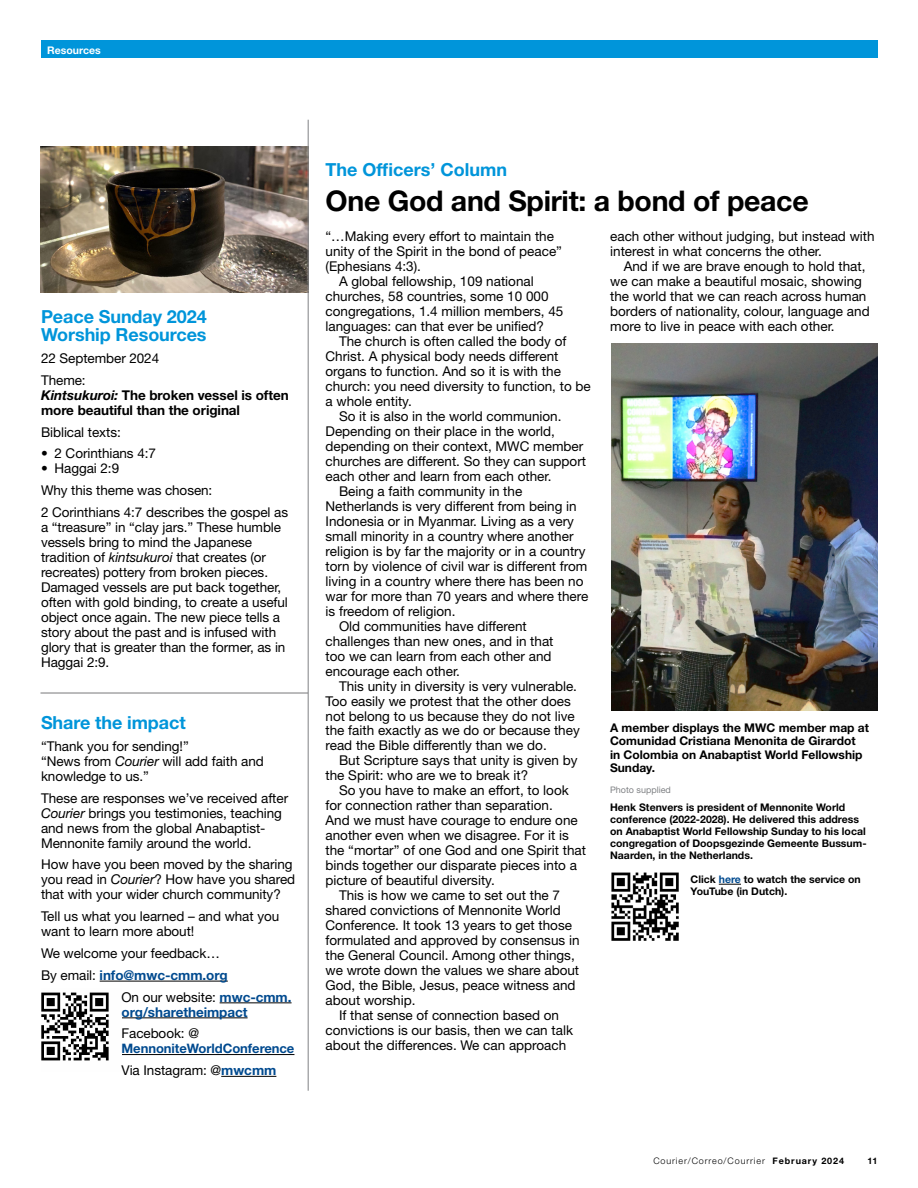
<style>
.page{position:relative;width:918px;height:1188px;background:#fff}
.page>*{position:absolute;margin:0;border:0;box-sizing:border-box;transform-origin:0 0}
.t1{font:700 28.5px "Helvetica Neue LT Std";letter-spacing:-.01em;color:#000}
.t2{font:700 18px/18px "Helvetica Neue LT Std";letter-spacing:-.005em;color:#0095da}
.t3{font:13.5px/15px "Helvetica Neue LT Std";color:#000}
.t4{font:700 13.5px/15px "Helvetica Neue LT Std";letter-spacing:-.005em;color:#000}
.t5{font:700 13.5px "Helvetica Neue LT Std";letter-spacing:-.005em;color:#004a8f}
.t6{font:700 13.05px "Helvetica Neue LT Std";letter-spacing:-.005em;color:#004a8f}
.t7{font:700 12px/13.5px "Helvetica Neue LT Std";color:#000}
.t8{font:700 10.5px/12px "Helvetica Neue LT Std";color:#000}
.t9{font:700 10.5px "Helvetica Neue LT Std";color:#fff}
.t10{font:300 9px "Helvetica Neue LT Std";letter-spacing:.1em;color:#000}
.t11{font:9px "Helvetica Neue LT Std";color:#808285}
.t12{font:700 9px "Helvetica Neue LT Std";color:#000}
.s1{font-style:italic}
.s2{font-weight:400;color:#000}
.s3{font-weight:700;color:#004a8f}
.s4{color:#004a8f}
.s5{font-weight:700}
</style>
<div class="page">
<div style="left:41px;top:40px;width:837px;height:18px;background:#0095da"></div>
<svg style="left:719px;top:884px;width:22px;height:1px"></svg>
<img style="left:611px;top:872px;width:68px;height:69px">
<hr style="left:100px;top:981px;width:128px;height:1px;background:#000">
<hr style="left:220px;top:1003px;width:72px;height:1px;background:#000">
<hr style="left:122px;top:1018px;width:126px;height:1px;background:#000">
<hr style="left:122px;top:1054px;width:172px;height:1px;background:#000">
<hr style="left:221px;top:1076px;width:55px;height:1px;background:#000">
<img style="left:41px;top:992px;width:68px;height:69px">
<img style="left:611px;top:344px;width:267px;height:366px">
<hr style="left:40px;top:693px;width:268px;height:1px;background:#78787a">
<img style="left:40px;top:147px;width:268px;height:146px">
<hr style="left:308px;top:120px;width:1px;height:971px;background:#808285">
<p class="t9" style="left:47px;top:43px;width:55px">Resources</p>
<h2 class="t2" style="left:41px;top:308px;width:167px">Peace Sunday 2024<br>Worship Resources</h2>
<p class="t3" style="left:41px;top:347px;width:120px;line-height:21.8px">22 September 2024<br>Theme:</p>
<p class="t4" style="left:41px;top:387px;width:249px"><span class="s1">Kintsukuroi:</span> The broken vessel is often more beautiful than the original</p>
<p class="t3" style="left:41px;top:424px;width:81px">Biblical texts:</p>
<p class="t3" style="left:41px;top:446px;width:116px">• 2 Corinthians 4:7</p>
<p class="t3" style="left:41px;top:457px;width:249px;line-height:21.8px">• Haggai 2:9<br>Why this theme was chosen:<br>2 Corinthians 4:7 describes the gospel as</p>
<p class="t3" style="left:41px;top:519px;width:248px">a “treasure” in “clay jars.” These humble vessels bring to mind the Japanese tradition of <span class="s1">kintsukuroi</span> that creates (or recreates) pottery from broken pieces.<br>Damaged vessels are put back together, often with gold binding, to create a useful object once again. The new piece tells a story about the past and is infused with glory that is greater than the former, as in Haggai 2:9.</p>
<h2 class="t2" style="left:41px;top:713px;width:146px">Share the impact</h2>
<p class="t3" style="left:41px;top:739px;width:224px">“Thank you for sending!”<br>“News from <span class="s1">Courier</span> will add faith and knowledge to us.”</p>
<p class="t3" style="left:41px;top:790px;width:249px">These are responses we’ve received after <span class="s1">Courier</span> brings you testimonies, teaching and news from the global Anabaptist-Mennonite family around the world.</p>
<p class="t3" style="left:41px;top:857px;width:256px">How have you been moved by the sharing you read in <span class="s1">Courier</span>? How have you shared that with your wider church community?</p>
<p class="t3" style="left:41px;top:909px;width:240px">Tell us what you learned – and what you want to learn more about!</p>
<p class="t3" style="left:41px;top:946px;width:180px">We welcome your feedback…</p>
<p class="t5" style="left:41px;top:967px;width:188px"><span class="s2">By email:</span> info@mwc-cmm.org</p>
<p class="t3" style="left:121px;top:989px;width:172px">On our website: <span class="s3">mwc-cmm.</span></p>
<p class="t5" style="left:122px;top:1003px;width:128px">org/sharetheimpact</p>
<p class="t3" style="left:122px;top:1026px;width:79px">Facebook: @</p>
<p class="t6" style="left:122px;top:1041px;width:174px">MennoniteWorldConference</p>
<p class="t3" style="left:122px;top:1063px;width:156px">Via Instagram: @<span class="s3">mwcmm</span></p>
<h2 class="t2" style="left:326px;top:161px;width:183px">The Officers’ Column</h2>
<h1 class="t1" style="left:326px;top:183px;width:485px">One God and Spirit: a bond of peace</h1>
<p class="t3" style="left:326px;top:228px;width:230px">“…Making every effort to maintain the</p>
<p class="t3" style="left:326px;top:243px;width:238px">unity of the Spirit in the bond of peace”</p>
<p class="t3" style="left:326px;top:258px;width:97px">(Ephesians 4:3).</p>
<p class="t3" style="left:339px;top:273px;width:196px">A global fellowship, 109 national</p>
<p class="t3" style="left:326px;top:288px;width:225px">churches, 58 countries, some 10 000</p>
<p class="t3" style="left:326px;top:303px;width:239px">congregations, 1.4 million members, 45</p>
<p class="t3" style="left:326px;top:318px;width:220px">languages: can that ever be unified?</p>
<p class="t3" style="left:339px;top:333px;width:229px">The church is often called the body of</p>
<p class="t3" style="left:326px;top:348px;width:235px">Christ. A physical body needs different</p>
<p class="t3" style="left:326px;top:363px;width:237px">organs to function. And so it is with the</p>
<p class="t3" style="left:326px;top:378px;width:267px">church: you need diversity to function, to be</p>
<p class="t3" style="left:326px;top:393px;width:88px">a whole entity.</p>
<p class="t3" style="left:339px;top:408px;width:224px">So it is also in the world communion.</p>
<p class="t3" style="left:326px;top:423px;width:231px">Depending on their place in the world,</p>
<p class="t3" style="left:326px;top:438px;width:259px">depending on their context, MWC member</p>
<p class="t3" style="left:326px;top:453px;width:262px">churches are different. So they can support</p>
<p class="t3" style="left:326px;top:468px;width:228px">each other and learn from each other.</p>
<p class="t3" style="left:339px;top:483px;width:185px">Being a faith community in the</p>
<p class="t3" style="left:326px;top:498px;width:253px">Netherlands is very different from being in</p>
<p class="t3" style="left:326px;top:513px;width:250px">Indonesia or in Myanmar. Living as a very</p>
<p class="t3" style="left:326px;top:528px;width:250px">small minority in a country where another</p>
<p class="t3" style="left:326px;top:543px;width:262px">religion is by far the majority or in a country</p>
<p class="t3" style="left:326px;top:558px;width:264px">torn by violence of civil war is different from</p>
<p class="t3" style="left:326px;top:573px;width:260px">living in a country where there has been no</p>
<p class="t3" style="left:326px;top:588px;width:264px">war for more than 70 years and where there</p>
<p class="t3" style="left:326px;top:603px;width:132px">is freedom of religion.</p>
<p class="t3" style="left:339px;top:618px;width:189px">Old communities have different</p>
<p class="t3" style="left:326px;top:633px;width:230px">challenges than new ones, and in that</p>
<p class="t3" style="left:326px;top:648px;width:228px">too we can learn from each other and</p>
<p class="t3" style="left:326px;top:663px;width:136px">encourage each other.</p>
<p class="t3" style="left:339px;top:678px;width:240px">This unity in diversity is very vulnerable.</p>
<p class="t3" style="left:326px;top:693px;width:247px">Too easily we protest that the other does</p>
<p class="t3" style="left:326px;top:708px;width:251px">not belong to us because they do not live</p>
<p class="t3" style="left:326px;top:723px;width:256px">the faith exactly as we do or because they</p>
<p class="t3" style="left:326px;top:738px;width:223px">read the Bible differently than we do.</p>
<p class="t3" style="left:339px;top:753px;width:240px">But Scripture says that unity is given by</p>
<p class="t3" style="left:326px;top:768px;width:204px">the Spirit: who are we to break it?</p>
<p class="t3" style="left:339px;top:783px;width:231px">So you have to make an effort, to look</p>
<p class="t3" style="left:326px;top:798px;width:229px">for connection rather than separation.</p>
<p class="t3" style="left:326px;top:813px;width:254px">And we must have courage to endure one</p>
<p class="t3" style="left:326px;top:828px;width:245px">another even when we disagree. For it is</p>
<p class="t3" style="left:326px;top:843px;width:262px">the “mortar” of one God and one Spirit that</p>
<p class="t3" style="left:326px;top:858px;width:253px">binds together our disparate pieces into a</p>
<p class="t3" style="left:326px;top:873px;width:171px">picture of beautiful diversity.</p>
<p class="t3" style="left:339px;top:888px;width:223px">This is how we came to set out the 7</p>
<p class="t3" style="left:326px;top:903px;width:237px">shared convictions of Mennonite World</p>
<p class="t3" style="left:326px;top:918px;width:248px">Conference. It took 13 years to get those</p>
<p class="t3" style="left:326px;top:933px;width:256px">formulated and approved by consensus in</p>
<p class="t3" style="left:326px;top:948px;width:251px">the General Council. Among other things,</p>
<p class="t3" style="left:326px;top:963px;width:255px">we wrote down the values we share about</p>
<p class="t3" style="left:326px;top:978px;width:252px">God, the Bible, Jesus, peace witness and</p>
<p class="t3" style="left:326px;top:993px;width:92px">about worship.</p>
<p class="t3" style="left:339px;top:1008px;width:222px">If that sense of connection based on</p>
<p class="t3" style="left:326px;top:1023px;width:249px">convictions is our basis, then we can talk</p>
<p class="t3" style="left:326px;top:1038px;width:242px">about the differences. We can approach</p>
<p class="t3" style="left:610px;top:228px;width:266px">each other without judging, but instead with interest in what concerns the other.</p>
<p class="t3" style="left:610px;top:258px;width:261px;text-indent:14px">And if we are brave enough to hold that, we can make a beautiful mosaic, showing the world that we can reach across human borders of nationality, colour, language and more to live in peace with each other.</p>
<p class="t7" style="left:610px;top:721px;width:261px">A member displays the MWC member map at Comunidad Cristiana Menonita de Girardot<br>in Colombia on Anabaptist World Fellowship Sunday.</p>
<p class="t11" style="left:610px;top:784px;width:62px">Photo supplied</p>
<p class="t8" style="left:610px;top:801px;width:258px">Henk Stenvers is president of Mennonite World conference (2022-2028). He delivered this address on Anabaptist World Fellowship Sunday to his local congregation of Doopsgezinde Gemeente Bussum-Naarden, in the Netherlands.</p>
<p class="t8" style="left:691px;top:873px;width:172px">Click <span class="s4">here</span> to watch the service on<br>YouTube (in Dutch).</p>
<p class="t10" style="left:653px;top:1155px;width:192px">Courier/Correo/Courrier <span class="s5">February 2024</span></p>
<p class="t12" style="left:867px;top:1155px;width:12px">11</p>
</div>
